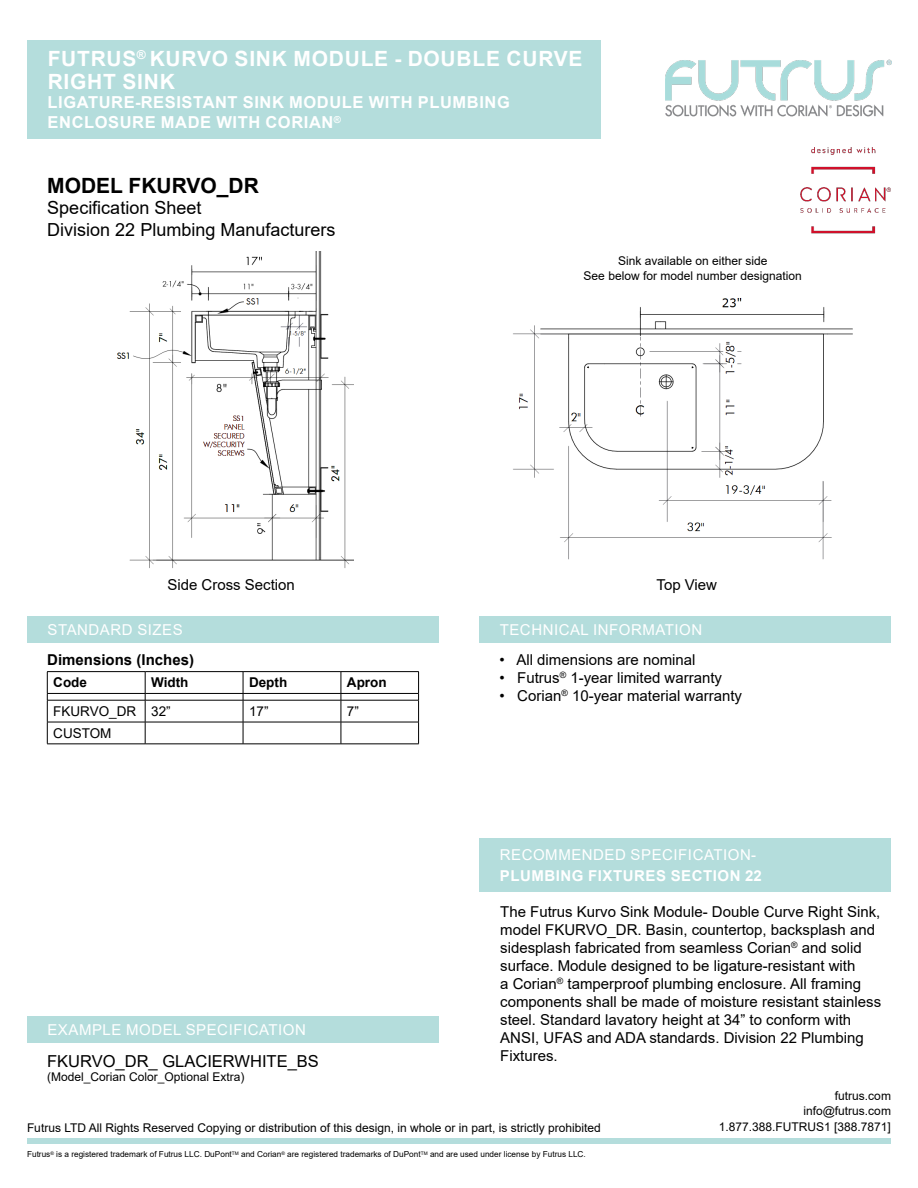
<style>
.page{position:relative;width:918px;height:1188px;background:#fff}
.page>*{position:absolute;margin:0;border:0;box-sizing:border-box;transform-origin:0 0}
.t1{font:700 21px/22.5px "Arial";letter-spacing:.035em;color:#fff}
.t2{font:700 21px "Arial";color:#000}
.t3{font:18px/21.6px "Arial";color:#000}
.t4{font:700 16.5px/19.8px "Arial";letter-spacing:.035em;color:#fff}
.t5{font:16.5px "Arial";color:#000}
.t6{font:15px/18px "Arial";color:#000}
.t7{font:15px "Arial";letter-spacing:.035em;color:#fff}
.t8{font:700 15px "Arial";letter-spacing:.035em;color:#fff}
.t9{font:700 15px "Arial";color:#000}
.t10{font:13.5px "Arial";color:#000}
.t11{font:700 13.5px "Arial";color:#000}
.t12{font:12px/15.8px "Arial";color:#000;text-align:right}
.t13{font:8.25px "Arial";color:#000}
</style>
<div class="page">
<div style="left:27px;top:40px;width:573px;height:99px;background:#b4dddc"></div>
<div style="left:27px;top:1138px;width:864px;height:6px;background:#b4dddc"></div>
<img style="left:666px;top:60px;width:225px;height:57px">
<img style="left:800px;top:147px;width:91px;height:87px">
<div style="left:479px;top:838px;width:412px;height:54px;background:#b4dddc"></div>
<div style="left:27px;top:1016px;width:412px;height:27px;background:#b4dddc"></div>
<img style="left:117px;top:251px;width:237px;height:317px">
<img style="left:513px;top:298px;width:340px;height:262px">
<div style="left:479px;top:616px;width:412px;height:27px;background:#b4dddc"></div>
<div style="left:27px;top:616px;width:412px;height:27px;background:#b4dddc"></div>
<svg style="left:341px;top:672px;width:1px;height:72px"></svg>
<svg style="left:243px;top:672px;width:1px;height:72px"></svg>
<svg style="left:145px;top:672px;width:1px;height:72px"></svg>
<hr style="left:47px;top:671px;width:98px;height:1px;background:#000">
<hr style="left:145px;top:671px;width:98px;height:1px;background:#000">
<hr style="left:243px;top:671px;width:98px;height:1px;background:#000">
<hr style="left:341px;top:671px;width:78px;height:1px;background:#000">
<hr style="left:47px;top:693px;width:98px;height:1px;background:#000">
<hr style="left:145px;top:693px;width:98px;height:1px;background:#000">
<hr style="left:243px;top:693px;width:98px;height:1px;background:#000">
<hr style="left:341px;top:693px;width:78px;height:1px;background:#000">
<hr style="left:47px;top:700px;width:98px;height:1px;background:#000">
<hr style="left:145px;top:700px;width:98px;height:1px;background:#000">
<hr style="left:243px;top:700px;width:98px;height:1px;background:#000">
<hr style="left:341px;top:700px;width:78px;height:1px;background:#000">
<hr style="left:47px;top:722px;width:98px;height:1px;background:#000">
<svg style="left:47px;top:672px;width:1px;height:72px"></svg>
<hr style="left:145px;top:722px;width:98px;height:1px;background:#000">
<hr style="left:243px;top:722px;width:98px;height:1px;background:#000">
<hr style="left:341px;top:722px;width:78px;height:1px;background:#000">
<svg style="left:418px;top:672px;width:1px;height:72px"></svg>
<hr style="left:47px;top:744px;width:98px;height:1px;background:#000">
<hr style="left:145px;top:744px;width:98px;height:1px;background:#000">
<hr style="left:243px;top:744px;width:98px;height:1px;background:#000">
<hr style="left:341px;top:744px;width:78px;height:1px;background:#000">
<h1 class="t1" style="left:48px;top:48px;width:536px">FUTRUS<sup>®</sup> KURVO SINK MODULE - DOUBLE CURVE<br>RIGHT SINK</h1>
<p class="t4" style="left:48px;top:93px;width:464px">LIGATURE-RESISTANT SINK MODULE WITH PLUMBING<br>ENCLOSURE MADE WITH CORIAN<sup>®</sup></p>
<h1 class="t2" style="left:47px;top:170px;width:213px">MODEL FKURVO_DR</h1>
<p class="t3" style="left:47px;top:197px;width:290px">Specification Sheet<br>Division 22 Plumbing Manufacturers</p>
<p class="t12" style="left:584px;top:254px;width:220px;line-height:14.4px;text-align:center">Sink available on either side<br>See below for model number designation</p>
<p class="t6" style="left:167px;top:575px;width:129px">Side Cross Section</p>
<p class="t6" style="left:657px;top:575px;width:62px">Top View</p>
<p class="t7" style="left:500px;top:619px;width:204px">TECHNICAL INFORMATION</p>
<p class="t6" style="left:499px;top:651px;width:198px">• All dimensions are nominal</p>
<p class="t6" style="left:499px;top:669px;width:224px">• Futrus<sup>®</sup> 1-year limited warranty</p>
<p class="t6" style="left:500px;top:687px;width:244px">• Corian<sup>®</sup> 10-year material warranty</p>
<p class="t7" style="left:48px;top:619px;width:137px">STANDARD SIZES</p>
<p class="t9" style="left:47px;top:650px;width:148px">Dimensions (Inches)</p>
<p class="t11" style="left:53px;top:673px;width:35px">Code</p>
<p class="t11" style="left:151px;top:673px;width:39px">Width</p>
<p class="t11" style="left:249px;top:673px;width:40px">Depth</p>
<p class="t11" style="left:347px;top:673px;width:41px">Apron</p>
<p class="t10" style="left:53px;top:702px;width:119px">FKURVO_DR 32”</p>
<p class="t10" style="left:249px;top:702px;width:21px">17”</p>
<p class="t10" style="left:347px;top:702px;width:14px">7”</p>
<p class="t10" style="left:53px;top:724px;width:60px">CUSTOM</p>
<p class="t7" style="left:47px;top:1019px;width:260px">EXAMPLE MODEL SPECIFICATION</p>
<p class="t5" style="left:47px;top:1050px;width:273px">FKURVO_DR_ GLACIERWHITE_BS</p>
<p class="t12" style="left:47px;top:1069px;width:199px">(Model_Corian Color_Optional Extra)</p>
<p class="t7" style="left:500px;top:844px;width:258px">RECOMMENDED SPECIFICATION-</p>
<p class="t8" style="left:500px;top:865px;width:263px">PLUMBING FIXTURES SECTION 22</p>
<p class="t6" style="left:500px;top:902px;width:382px">The Futrus Kurvo Sink Module- Double Curve Right Sink, model FKURVO_DR. Basin, countertop, backsplash and sidesplash fabricated from seamless Corian<sup>®</sup> and solid surface. Module designed to be ligature-resistant with<br>a Corian<sup>®</sup> tamperproof plumbing enclosure. All framing components shall be made of moisture resistant stainless steel. Standard lavatory height at 34” to conform with ANSI, UFAS and ADA standards. Division 22 Plumbing Fixtures.</p>
<p class="t12" style="left:27px;top:1120px;width:575px">Futrus LTD All Rights Reserved Copying or distribution of this design, in whole or in part, is strictly prohibited</p>
<p class="t13" style="left:27px;top:1149px;width:560px">Futrus<sup>®</sup> is a registered trademark of Futrus LLC. DuPont<sup>TM</sup> and Corian<sup>®</sup> are registered trademarks of DuPont<sup>TM</sup> and are used under license by Futrus LLC.</p>
<p class="t12" style="left:719px;top:1087px;width:174px">futrus.com<br>info@futrus.com<br>1.877.388.FUTRUS1 [388.7871]</p>
</div>
